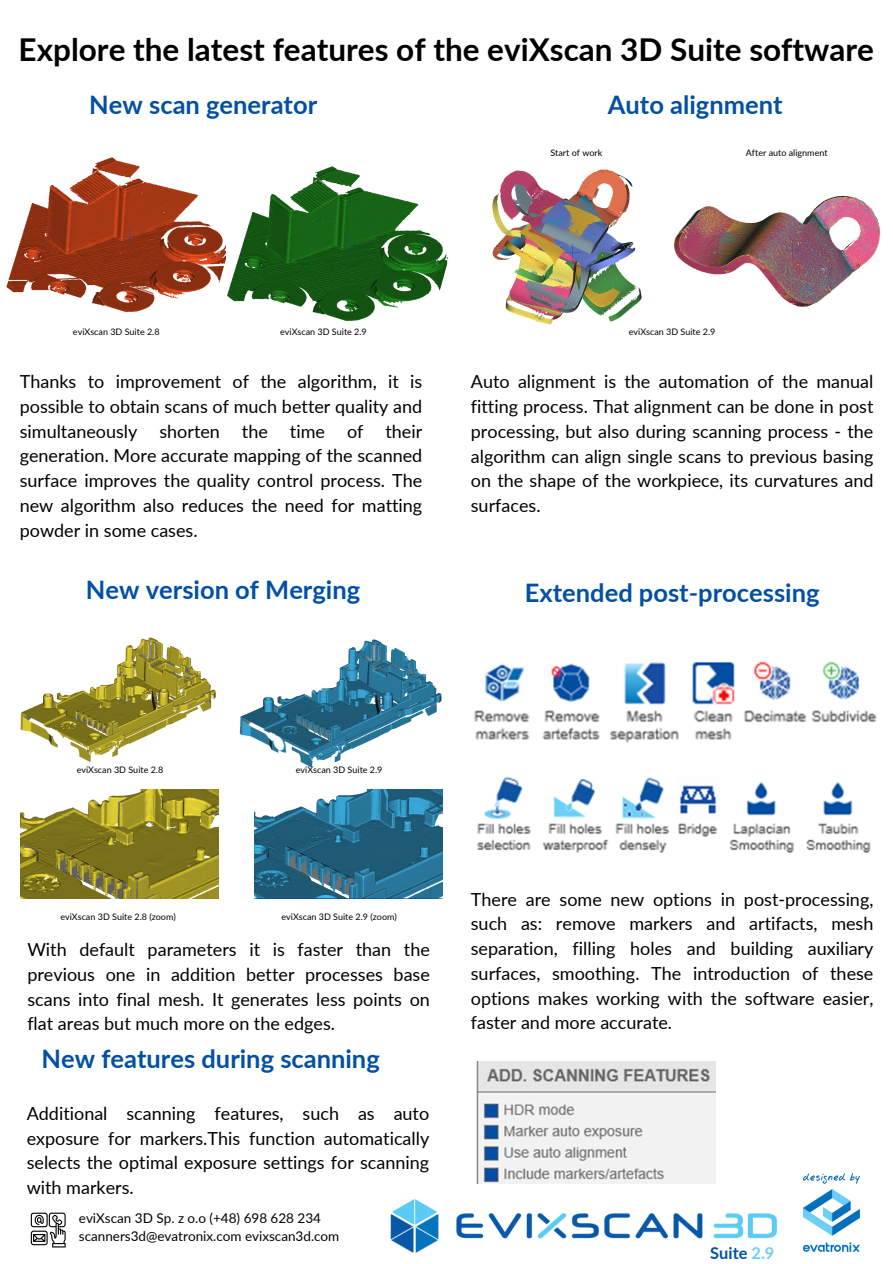
<style>
.page{position:relative;width:893px;height:1264px;background:#fff}
.page>*{position:absolute;margin:0;border:0;box-sizing:border-box;transform-origin:0 0}
.t1{font:700 31.5px "Lato";color:#000}
.t2{font:700 25.5px "Lato";color:#0150a5}
.t3{font:18px/24.8px "Lato";color:#000;text-align:justify}
.t4{font:700 16.35px "Lato";color:#0150a5}
.t5{font:13.5px/18px "Lato";color:#000}
.t6{font:9px "Lato";color:#000}
.s1{color:#6dcff6}
</style>
<div class="page">
<img style="left:390px;top:1173px;width:387px;height:80px">
<div style="left:603px;top:1243px;width:183px;height:17px;background:#fff"></div>
<img style="left:803px;top:1173px;width:56px;height:78px">
<img style="left:492px;top:169px;width:150px;height:156px">
<img style="left:674px;top:196px;width:207px;height:111px">
<img style="left:474px;top:661px;width:403px;height:82px">
<img style="left:477px;top:776px;width:394px;height:77px">
<img style="left:20px;top:637px;width:196px;height:125px">
<img style="left:239px;top:639px;width:203px;height:129px">
<img style="left:21px;top:789px;width:198px;height:109px">
<img style="left:255px;top:789px;width:187px;height:109px">
<img style="left:6px;top:157px;width:220px;height:156px">
<img style="left:227px;top:166px;width:221px;height:155px">
<img style="left:476px;top:1061px;width:239px;height:122px">
<svg style="left:31px;top:1212px;width:35px;height:35px"></svg>
<p class="t1" style="left:19px;top:30px;width:856px">Explore the latest features of the eviXscan 3D Suite software</p>
<p class="t2" style="left:89px;top:88px;width:229px">New scan generator</p>
<p class="t2" style="left:607px;top:88px;width:176px">Auto alignment</p>
<p class="t6" style="left:550px;top:147px;width:53px">Start of work</p>
<p class="t6" style="left:745px;top:147px;width:83px">After auto alignment</p>
<p class="t6" style="left:73px;top:326px;width:88px">eviXscan 3D Suite 2.8</p>
<p class="t6" style="left:280px;top:326px;width:88px">eviXscan 3D Suite 2.9</p>
<p class="t3" style="left:20px;top:369px;width:404px">Thanks to improvement of the algorithm, it is possible to obtain scans of much better quality and simultaneously shorten the time of their generation. More accurate mapping of the scanned surface improves the quality control process. The new algorithm also reduces the need for matting powder in some cases.</p>
<p class="t6" style="left:628px;top:326px;width:88px">eviXscan 3D Suite 2.9</p>
<p class="t3" style="left:471px;top:369px;width:404px">Auto alignment is the automation of the manual fitting process. That alignment can be done in post processing, but also during scanning process - the algorithm can align single scans to previous basing on the shape of the workpiece, its curvatures and surfaces.</p>
<p class="t2" style="left:86px;top:574px;width:276px">New version of Merging</p>
<p class="t2" style="left:525px;top:577px;width:296px">Extended post-processing</p>
<p class="t6" style="left:77px;top:764px;width:88px">eviXscan 3D Suite 2.8</p>
<p class="t6" style="left:296px;top:764px;width:88px">eviXscan 3D Suite 2.9</p>
<p class="t6" style="left:60px;top:911px;width:117px">eviXscan 3D Suite 2.8 (zoom)</p>
<p class="t6" style="left:281px;top:911px;width:117px">eviXscan 3D Suite 2.9 (zoom)</p>
<p class="t3" style="left:27px;top:936px;width:404px">With default parameters it is faster than the previous one in addition better processes base scans into final mesh. It generates less points on flat areas but much more on the edges.</p>
<p class="t2" style="left:42px;top:1042px;width:340px">New features during scanning</p>
<p class="t3" style="left:27px;top:1100px;width:404px">Additional scanning features, such as auto exposure for markers.This function automatically selects the optimal exposure settings for scanning with markers.</p>
<p class="t5" style="left:79px;top:1208px;width:262px">eviXscan 3D Sp. z o.o (+48) 698 628 234 scanners3d@evatronix.com evixscan3d.com</p>
<p class="t3" style="left:471px;top:886px;width:404px">There are some new options in post-processing, such as: remove markers and artifacts, mesh separation, filling holes and building auxiliary surfaces, smoothing. The introduction of these options makes working with the software easier, faster and more accurate.</p>
<p class="t4" style="left:710px;top:1242px;width:66px">Suite <span class="s1">2.9</span></p>
</div>
